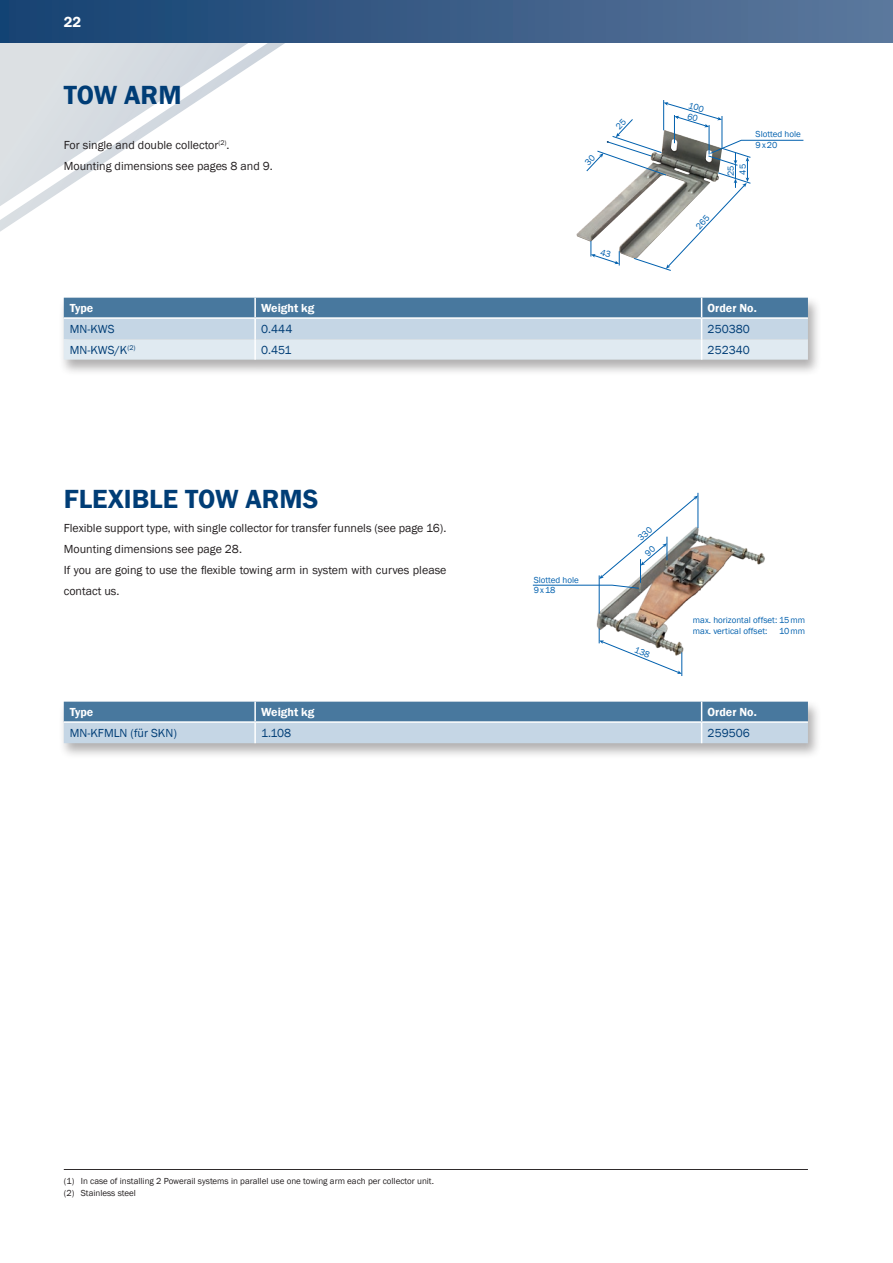
<style>
.page{position:relative;width:893px;height:1263px;background:#fff}
.page>*{position:absolute;margin:0;border:0;box-sizing:border-box;transform-origin:0 0}
.t1{font:600 27px "Franklin Gothic";color:#003d76}
.t2{font:600 15px "Franklin Gothic";color:#fff}
.t3{font:12px/21.3px "Franklin Gothic";color:#231f20}
.t4{font:12px "Franklin Gothic";color:#003d76}
.t5{font:600 12px "Franklin Gothic";color:#fff}
.t6{font:9px/12px "Franklin Gothic";color:#231f20}
.t7{font:9px/10.8px "Franklin Gothic";color:#0160ae}
</style>
<div class="page">
<svg style="left:0;top:43px;width:285px;height:172px"></svg>
<div style="left:0;top:0;width:893px;height:43px;background:linear-gradient(to right,#154272,#5d789c)"></div>
<hr style="left:64px;top:1169px;width:744px;height:1px;background:#231f20">
<div style="left:59px;top:296px;width:762px;height:80px;background:#231f20;opacity:.35"></div>
<svg style="left:64px;top:298px;width:744px;height:62px;background:#a8c0d3"></svg>
<hr style="left:663px;top:100px;width:1px;height:30px;background:#0160ae">
<img style="left:596px;top:492px;width:169px;height:159px">
<hr style="left:698px;top:493px;width:1px;height:35px;background:#0160ae">
<hr style="left:599px;top:575px;width:1px;height:39px;background:#0160ae">
<svg style="left:532px;top:495px;width:166px;height:94px"></svg>
<div style="left:59px;top:700px;width:762px;height:60px;background:#231f20;opacity:.35"></div>
<svg style="left:64px;top:702px;width:744px;height:41px;background:#8cabc4"></svg>
<svg style="left:584px;top:102px;width:220px;height:169px"></svg>
<svg style="left:599px;top:628px;width:84px;height:48px"></svg>
<p class="t2" style="left:64px;top:12px;width:19px">22</p>
<h1 class="t1" style="left:64px;top:78px;width:119px">TOW ARM</h1>
<p class="t3" style="left:64px;top:134px;width:211px">For single and double collector<sup>(2)</sup>.<br>Mounting dimensions see pages 8 and 9.</p>
<p class="t7" style="left:725px;top:176px;width:13px;line-height:12px;rotate:-90deg">25<br>45</p>
<p class="t7" style="left:756px;top:129px;width:47px">Slotted hole<br>9 x 20</p>
<p class="t5" style="left:70px;top:301px;width:25px">Type</p>
<p class="t5" style="left:261px;top:301px;width:55px">Weight kg</p>
<p class="t5" style="left:708px;top:301px;width:51px">Order No.</p>
<p class="t4" style="left:70px;top:322px;width:46px">MN-KWS</p>
<p class="t4" style="left:261px;top:322px;width:33px">0.444</p>
<p class="t4" style="left:708px;top:322px;width:44px">250380</p>
<p class="t4" style="left:70px;top:342px;width:67px">MN-KWS/K<sup>(2)</sup></p>
<p class="t4" style="left:261px;top:342px;width:32px">0.451</p>
<p class="t4" style="left:708px;top:342px;width:44px">252340</p>
<h1 class="t1" style="left:64px;top:482px;width:256px">FLEXIBLE TOW ARMS</h1>
<p class="t3" style="left:64px;top:517px;width:384px">Flexible support type, with single collector for transfer funnels (see page 16).<br>Mounting dimensions see page 28.<br>If you are going to use the flexible towing arm in system with curves please contact us.</p>
<p class="t7" style="left:534px;top:574px;width:47px">Slotted hole<br>9 x 18</p>
<p class="t7" style="left:630px;top:536px;width:22px;line-height:16.4px;text-indent:5px;rotate:-41deg">330<br>90</p>
<p class="t7" style="left:693px;top:615px;width:114px">max. horizontal offset: 15 mm max. vertical offset:</p>
<p class="t7" style="left:779px;top:625px;width:28px">10 mm</p>
<p class="t5" style="left:70px;top:705px;width:25px">Type</p>
<p class="t5" style="left:261px;top:705px;width:55px">Weight kg</p>
<p class="t5" style="left:708px;top:705px;width:51px">Order No.</p>
<p class="t4" style="left:70px;top:726px;width:109px">MN-KFMLN (für SKN)</p>
<p class="t4" style="left:261px;top:726px;width:32px">1.108</p>
<p class="t4" style="left:708px;top:726px;width:44px">259506</p>
<p class="t6" style="left:64px;top:1175px;width:372px">(1) In case of installing 2 Powerail systems in parallel use one towing arm each per collector unit. (2) Stainless steel</p>
</div>
